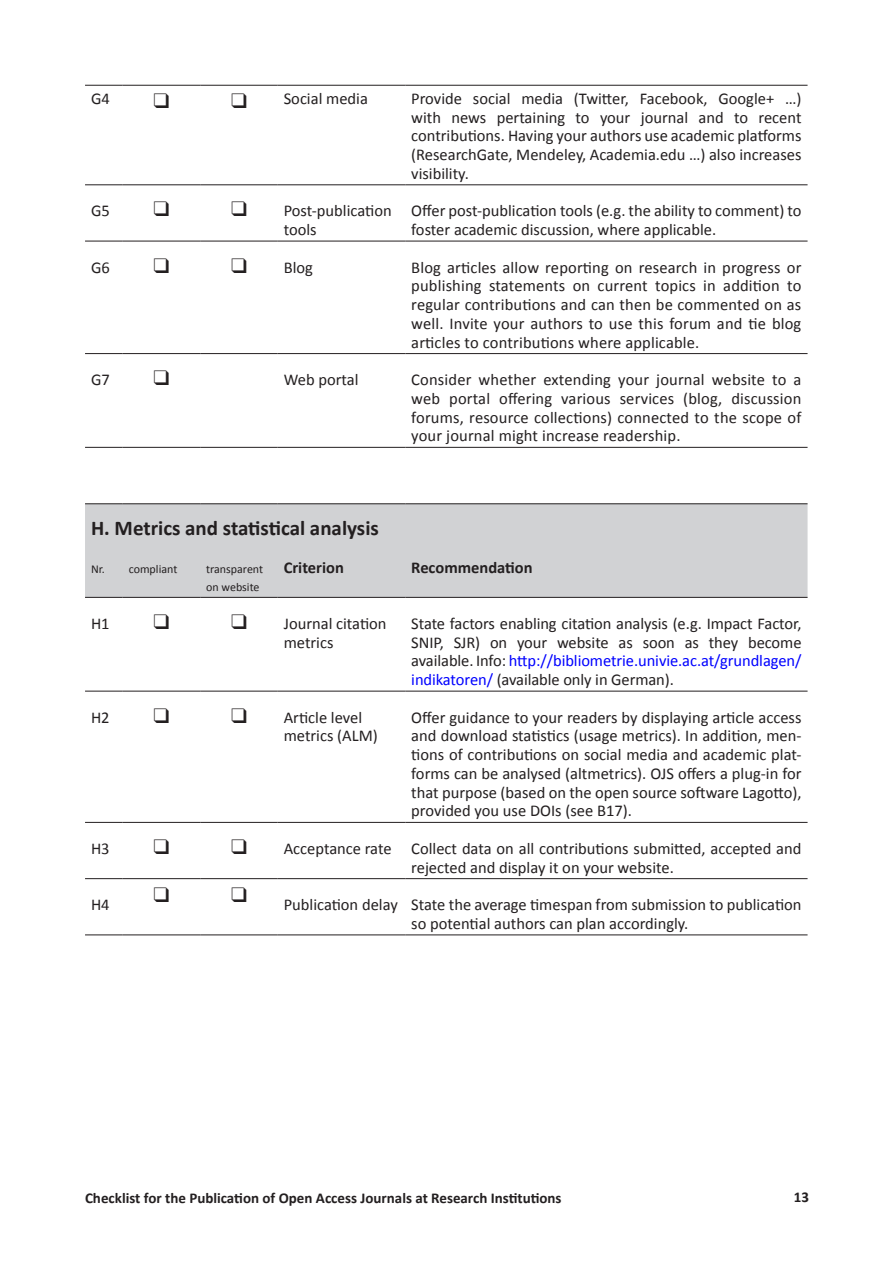
<style>
.page{position:relative;width:893px;height:1263px;background:#fff}
.page>*{position:absolute;margin:0;border:0;box-sizing:border-box;transform-origin:0 0}
.Überschrift_1{font:700 21px "Calibri";color:#231f20}
.t1{font:16.5px/18.8px "Calibri";color:#231f20}
.t2{font:700 16.5px "Calibri";color:#231f20}
.t3{font:700 15px "Calibri";color:#231f20}
.t4{font:12px/18.8px "Calibri";color:#231f20}
.s1{color:#00f}
</style>
<div class="page">
<hr style="left:85px;top:85px;width:38px;height:1px;background:#231f20">
<hr style="left:123px;top:85px;width:77px;height:1px;background:#231f20">
<hr style="left:200px;top:85px;width:78px;height:1px;background:#231f20">
<hr style="left:278px;top:85px;width:127px;height:1px;background:#231f20">
<hr style="left:405px;top:85px;width:402px;height:1px;background:#231f20">
<hr style="left:85px;top:185px;width:38px;height:1px;background:#231f20">
<hr style="left:123px;top:185px;width:77px;height:1px;background:#231f20">
<hr style="left:200px;top:185px;width:78px;height:1px;background:#231f20">
<hr style="left:278px;top:185px;width:127px;height:1px;background:#231f20">
<hr style="left:405px;top:185px;width:402px;height:1px;background:#231f20">
<hr style="left:85px;top:241px;width:38px;height:1px;background:#231f20">
<hr style="left:123px;top:241px;width:77px;height:1px;background:#231f20">
<hr style="left:200px;top:241px;width:78px;height:1px;background:#231f20">
<hr style="left:278px;top:241px;width:127px;height:1px;background:#231f20">
<hr style="left:405px;top:241px;width:402px;height:1px;background:#231f20">
<hr style="left:85px;top:353px;width:38px;height:1px;background:#231f20">
<hr style="left:123px;top:353px;width:77px;height:1px;background:#231f20">
<hr style="left:200px;top:353px;width:78px;height:1px;background:#231f20">
<hr style="left:278px;top:353px;width:127px;height:1px;background:#231f20">
<hr style="left:405px;top:353px;width:402px;height:1px;background:#231f20">
<hr style="left:85px;top:447px;width:38px;height:1px;background:#231f20">
<hr style="left:123px;top:447px;width:77px;height:1px;background:#231f20">
<hr style="left:200px;top:447px;width:78px;height:1px;background:#231f20">
<hr style="left:278px;top:447px;width:127px;height:1px;background:#231f20">
<hr style="left:405px;top:447px;width:402px;height:1px;background:#231f20">
<div style="left:85px;top:504px;width:722px;height:93px;background:#d1d2d4"></div>
<hr style="left:85px;top:503px;width:38px;height:1px;background:#231f20">
<hr style="left:123px;top:503px;width:77px;height:1px;background:#231f20">
<hr style="left:200px;top:503px;width:78px;height:1px;background:#231f20">
<hr style="left:278px;top:503px;width:127px;height:1px;background:#231f20">
<hr style="left:405px;top:503px;width:402px;height:1px;background:#231f20">
<hr style="left:85px;top:597px;width:38px;height:1px;background:#231f20">
<hr style="left:123px;top:597px;width:77px;height:1px;background:#231f20">
<hr style="left:200px;top:597px;width:78px;height:1px;background:#231f20">
<hr style="left:278px;top:597px;width:127px;height:1px;background:#231f20">
<hr style="left:405px;top:597px;width:402px;height:1px;background:#231f20">
<hr style="left:85px;top:691px;width:38px;height:1px;background:#231f20">
<hr style="left:123px;top:691px;width:77px;height:1px;background:#231f20">
<hr style="left:200px;top:691px;width:78px;height:1px;background:#231f20">
<hr style="left:278px;top:691px;width:127px;height:1px;background:#231f20">
<hr style="left:405px;top:691px;width:402px;height:1px;background:#231f20">
<hr style="left:85px;top:822px;width:38px;height:1px;background:#231f20">
<hr style="left:123px;top:822px;width:77px;height:1px;background:#231f20">
<hr style="left:200px;top:822px;width:78px;height:1px;background:#231f20">
<hr style="left:278px;top:822px;width:127px;height:1px;background:#231f20">
<hr style="left:405px;top:822px;width:402px;height:1px;background:#231f20">
<hr style="left:85px;top:878px;width:38px;height:1px;background:#231f20">
<hr style="left:123px;top:878px;width:77px;height:1px;background:#231f20">
<hr style="left:200px;top:878px;width:78px;height:1px;background:#231f20">
<hr style="left:278px;top:878px;width:127px;height:1px;background:#231f20">
<hr style="left:405px;top:878px;width:402px;height:1px;background:#231f20">
<hr style="left:85px;top:935px;width:38px;height:1px;background:#231f20">
<hr style="left:123px;top:935px;width:77px;height:1px;background:#231f20">
<hr style="left:200px;top:935px;width:78px;height:1px;background:#231f20">
<hr style="left:278px;top:935px;width:127px;height:1px;background:#231f20">
<hr style="left:405px;top:935px;width:402px;height:1px;background:#231f20">
<p class="t1" style="left:91px;top:89px;width:20px">G4</p>
<p class="t1" style="left:284px;top:89px;width:86px">Social media</p>
<p class="t1" style="left:411px;top:89px;width:392px;text-align:justify">Provide social media (Twitter, Facebook, Google+ …) with news pertaining to your journal and to recent contributions. Having your authors use academic platforms (ResearchGate, Mendeley, Academia.edu …) also increases visibility.</p>
<p class="t1" style="left:91px;top:201px;width:20px">G5</p>
<p class="t1" style="left:284px;top:201px;width:109px">Post-publication tools</p>
<p class="t1" style="left:411px;top:201px;width:392px">Offer post-publication tools (e.g. the ability to comment) to foster academic discussion, where applicable.</p>
<p class="t1" style="left:91px;top:258px;width:20px">G6</p>
<p class="t1" style="left:284px;top:258px;width:31px">Blog</p>
<p class="t1" style="left:411px;top:258px;width:392px;text-align:justify">Blog articles allow reporting on research in progress or publishing statements on current topics in addition to regular contributions and can then be commented on as well. Invite your authors to use this forum and tie blog articles to contributions where applicable.</p>
<p class="t1" style="left:91px;top:370px;width:20px">G7</p>
<p class="t1" style="left:284px;top:370px;width:76px">Web portal</p>
<p class="t1" style="left:411px;top:370px;width:392px;text-align:justify">Consider whether extending your journal website to a web portal offering various services (blog, discussion forums, resource collections) connected to the scope of your journal might increase readership.</p>
<p class="Überschrift_1" style="left:91px;top:515px;width:289px">H. Metrics and statistical analysis</p>
<p class="t4" style="left:91px;top:559px;width:15px">Nr.</p>
<p class="t4" style="left:129px;top:559px;width:50px">compliant</p>
<p class="t4" style="left:206px;top:559px;width:58px">transparent on website</p>
<p class="t2" style="left:284px;top:557px;width:62px">Criterion</p>
<p class="t2" style="left:411px;top:557px;width:123px">Recommendation</p>
<p class="t1" style="left:91px;top:614px;width:20px">H1</p>
<p class="t1" style="left:284px;top:614px;width:104px">Journal citation metrics</p>
<p class="t1" style="left:411px;top:614px;width:392px;text-align:justify">State factors enabling citation analysis (e.g. Impact Factor, SNIP, SJR) on your website as soon as they become available. Info: <span class="s1">http://bibliometrie.univie.ac.at/grundlagen/ indikatoren/</span> (available only in German).</p>
<p class="t1" style="left:91px;top:708px;width:20px">H2</p>
<p class="t1" style="left:284px;top:708px;width:96px">Article level metrics (ALM)</p>
<p class="t1" style="left:411px;top:708px;width:392px;text-align:justify">Offer guidance to your readers by displaying article access and download statistics (usage metrics). In addition, men&shy;tions of contributions on social media and academic plat&shy;forms can be analysed (altmetrics). OJS offers a plug-in for that purpose (based on the open source software Lagotto), provided you use DOIs (see B17).</p>
<p class="t1" style="left:91px;top:839px;width:20px">H3</p>
<p class="t1" style="left:284px;top:839px;width:109px">Acceptance rate</p>
<p class="t1" style="left:411px;top:839px;width:392px">Collect data on all contributions submitted, accepted and rejected and display it on your website.</p>
<p class="t1" style="left:91px;top:895px;width:20px">H4</p>
<p class="t1" style="left:284px;top:895px;width:116px">Publication delay</p>
<p class="t1" style="left:411px;top:895px;width:392px">State the average timespan from submission to publication so potential authors can plan accordingly.</p>
<p class="t3" style="left:85px;top:1188px;width:478px">Checklist for the Publication of Open Access Journals at Research Institutions</p>
<p class="t3" style="left:794px;top:1187px;width:17px">13</p>
</div>
